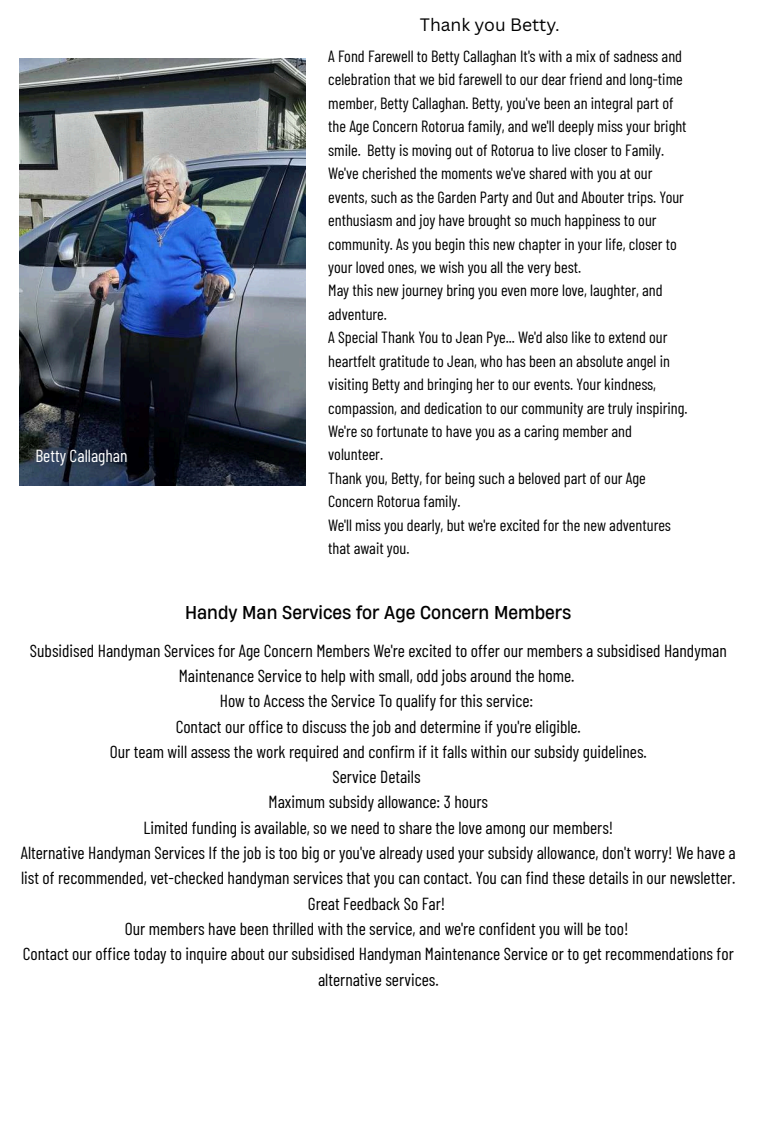
<style>
.page{position:relative;width:757px;height:1130px;background:#fff}
.page>*{position:absolute;margin:0;border:0;box-sizing:border-box;transform-origin:0 0}
.t1{font:17.5px/25.2px "Barlow Condensed";color:#000;text-align:center}
.t2{font:17.5px "Heading Now 64";color:#000}
.t3{font:17.5px "Barlow Condensed";color:#fff}
.t4{font:17.5px "Canva Sans";color:#000}
.t5{font:16.25px/23.4px "Barlow Condensed";color:#000}
</style>
<div class="page">
<img style="left:19px;top:59px;width:286px;height:426px">
<p class="t3" style="left:35px;top:444px;width:94px">Betty Callaghan</p>
<p class="t4" style="left:420px;top:12px;width:141px">Thank you Betty.</p>
<p class="t5" style="left:328px;top:44px;width:361px">A Fond Farewell to Betty Callaghan It's with a mix of sadness and celebration that we bid farewell to our dear friend and long-time member, Betty Callaghan. Betty, you've been an integral part of the Age Concern Rotorua family, and we'll deeply miss your bright smile. Betty is moving out of Rotorua to live closer to Family.<br>We've cherished the moments we've shared with you at our events, such as the Garden Party and Out and Abouter trips. Your enthusiasm and joy have brought so much happiness to our community. As you begin this new chapter in your life, closer to your loved ones, we wish you all the very best.<br>May this new journey bring you even more love, laughter, and adventure.<br>A Special Thank You to Jean Pye... We'd also like to extend our heartfelt gratitude to Jean, who has been an absolute angel in visiting Betty and bringing her to our events. Your kindness, compassion, and dedication to our community are truly inspiring.<br>We're so fortunate to have you as a caring member and volunteer.<br>Thank you, Betty, for being such a beloved part of our Age Concern Rotorua family.<br>We'll miss you dearly, but we're excited for the new adventures that await you.</p>
<p class="t2" style="left:185px;top:601px;width:388px">Handy Man Services for Age Concern Members</p>
<p class="t1" style="left:21px;top:637px;width:716px">Subsidised Handyman Services for Age Concern Members We're excited to offer our members a subsidised Handyman Maintenance Service to help with small, odd jobs around the home.<br>How to Access the Service To qualify for this service:<br>Contact our office to discuss the job and determine if you're eligible.<br>Our team will assess the work required and confirm if it falls within our subsidy guidelines.<br>Service Details<br>Maximum subsidy allowance: 3 hours<br>Limited funding is available, so we need to share the love among our members!<br>Alternative Handyman Services If the job is too big or you've already used your subsidy allowance, don't worry! We have a list of recommended, vet-checked handyman services that you can contact. You can find these details in our newsletter.<br>Great Feedback So Far!<br>Our members have been thrilled with the service, and we're confident you will be too!<br>Contact our office today to inquire about our subsidised Handyman Maintenance Service or to get recommendations for alternative services.</p>
</div>
